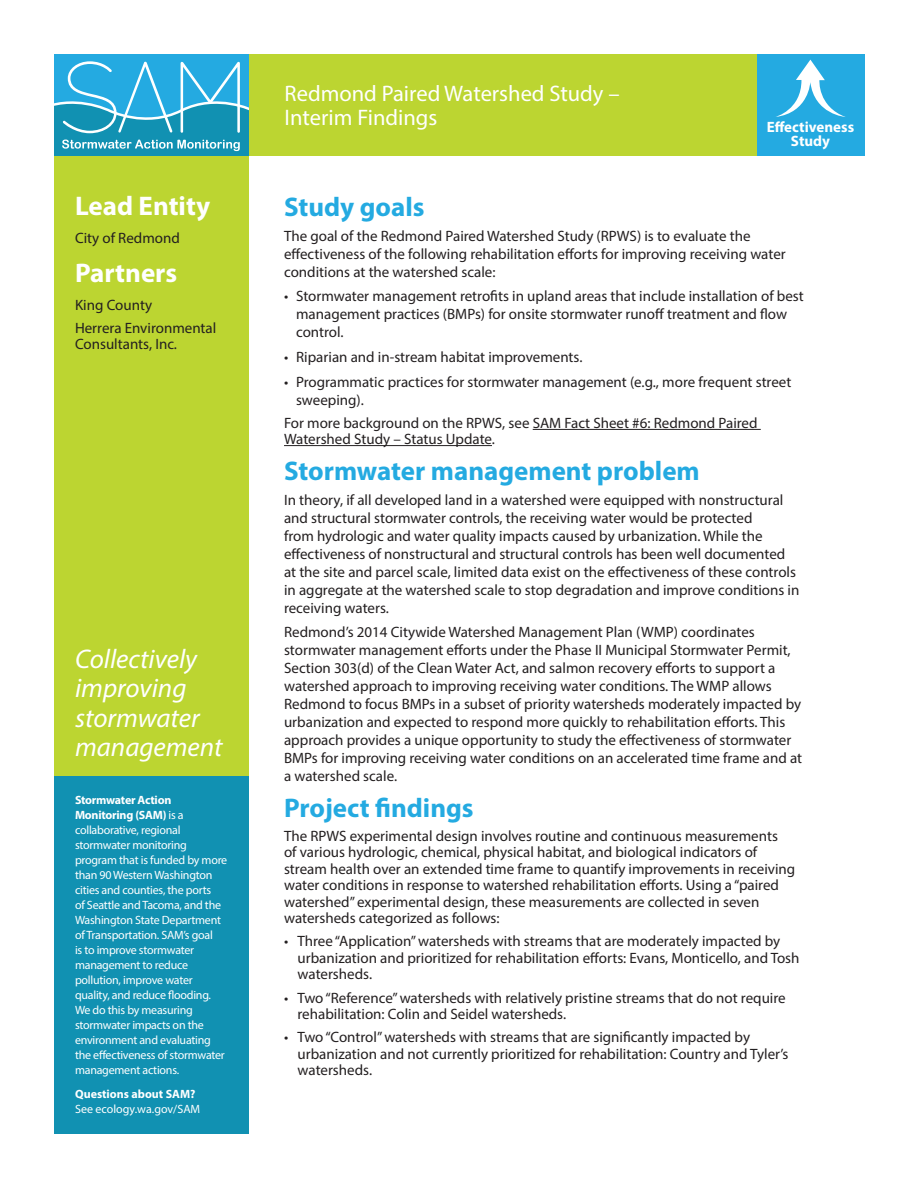
<style>
.page{position:relative;width:918px;height:1188px;background:#fff}
.page>*{position:absolute;margin:0;border:0;box-sizing:border-box;transform-origin:0 0}
.p1{font:700 27px "Myriad Pro";color:#24aae1}
.t1{font:italic 27px/29.1px "Myriad Pro";color:#fff}
.Default{font:700 27px "Myriad Pro";color:#fff}
.Default-2{font:22.5px/24px "Myriad Pro";color:#fff}
.Body_Text{font:15px/18px "Myriad Pro";color:#231f20}
.p1-2{font:15px/18px "Myriad Pro";color:#231f20}
.p2{font:15px/16.2px "Myriad Pro";color:#231f20}
.Default-3{font:700 15px/13.5px "Myriad Pro";color:#fff;text-align:center}
.t2{font:12px/15px "Myriad Pro";letter-spacing:-.02em;color:#fff}
.t3{font:12px/15px "Myriad Pro";color:#fff}
.s1{font-weight:700}
</style>
<div class="page">
<hr style="left:533px;top:429px;width:228px;height:1px;background:#231f20">
<hr style="left:284px;top:445px;width:208px;height:1px;background:#231f20">
<div style="left:243px;top:54px;width:622px;height:102px;background:#bcd531"></div>
<div style="left:55px;top:139px;width:194px;height:995px;background:#bcd531"></div>
<div style="left:55px;top:777px;width:194px;height:357px;background:#1191b2"></div>
<div style="left:757px;top:54px;width:108px;height:102px;background:#24aae1"></div>
<svg style="left:776px;top:60px;width:70px;height:57px"></svg>
<div style="left:55px;top:54px;width:194px;height:95px;background:#24aae1"></div>
<svg style="left:55px;top:61px;width:194px;height:95px"></svg>
<p class="Default" style="left:75px;top:188px;width:137px">Lead Entity</p>
<p class="p2" style="left:75px;top:229px;width:106px">City of Redmond</p>
<p class="Default" style="left:75px;top:255px;width:104px">Partners</p>
<p class="p2" style="left:75px;top:297px;width:79px">King County</p>
<p class="p2" style="left:75px;top:320px;width:143px">Herrera Environmental<br>Consultants, Inc.</p>
<p class="t1" style="left:75px;top:644px;width:149px">Collectively improving stormwater management</p>
<p class="t2" style="left:75px;top:793px;width:154px"><span class="s1">Stormwater Action<br>Monitoring (SAM)</span> is a collaborative, regional stormwater monitoring program that is funded by more than 90 Western Washington cities and counties, the ports<br>of Seattle and Tacoma, and the<br>Washington State Department of Transportation. SAM’s goal<br>is to improve stormwater management to reduce pollution, improve water quality, and reduce flooding.<br>We do this by measuring stormwater impacts on the environment and evaluating the effectiveness of stormwater management actions.</p>
<p class="t3" style="left:75px;top:1087px;width:127px"><span class="s1">Questions about SAM?<br></span>See ecology.wa.gov/SAM</p>
<p class="Default-2" style="left:285px;top:81px;width:337px">Redmond Paired Watershed Study –<br>Interim Findings</p>
<p class="Default-3" style="left:767px;top:120px;width:89px">Effectiveness<br>Study</p>
<p class="p1" style="left:284px;top:189px;width:142px">Study goals</p>
<p class="p1-2" style="left:284px;top:226px;width:503px">The goal of the Redmond Paired Watershed Study (RPWS) is to evaluate the effectiveness of the following rehabilitation efforts for improving receiving water conditions at the watershed scale:</p>
<p class="Body_Text" style="left:296px;top:287px;width:509px;text-indent:-12px">• Stormwater management retrofits in upland areas that include installation of best management practices (BMPs) for onsite stormwater runoff treatment and flow control.</p>
<p class="Body_Text" style="left:284px;top:348px;width:300px">• Riparian and in-stream habitat improvements.</p>
<p class="Body_Text" style="left:296px;top:373px;width:497px;text-indent:-12px">• Programmatic practices for stormwater management (e.g., more frequent street sweeping).</p>
<p class="Body_Text" style="left:284px;top:415px;width:475px;line-height:16.2px">For more background on the RPWS, see SAM Fact Sheet #6: Redmond Paired<br>Watershed Study – Status Update.</p>
<p class="p1" style="left:284px;top:453px;width:417px">Stormwater management problem</p>
<p class="Body_Text" style="left:284px;top:490px;width:517px">In theory, if all developed land in a watershed were equipped with nonstructural and structural stormwater controls, the receiving water would be protected<br>from hydrologic and water quality impacts caused by urbanization. While the effectiveness of nonstructural and structural controls has been well documented at the site and parcel scale, limited data exist on the effectiveness of these controls in aggregate at the watershed scale to stop degradation and improve conditions in receiving waters.</p>
<p class="Body_Text" style="left:284px;top:623px;width:520px">Redmond’s 2014 Citywide Watershed Management Plan (WMP) coordinates stormwater management efforts under the Phase II Municipal Stormwater Permit, Section 303(d) of the Clean Water Act, and salmon recovery efforts to support a watershed approach to improving receiving water conditions. The WMP allows Redmond to focus BMPs in a subset of priority watersheds moderately impacted by urbanization and expected to respond more quickly to rehabilitation efforts. This approach provides a unique opportunity to study the effectiveness of stormwater BMPs for improving receiving water conditions on an accelerated time frame and at a watershed scale.</p>
<p class="p1" style="left:284px;top:791px;width:191px">Project findings</p>
<p class="Body_Text" style="left:284px;top:827px;width:513px;line-height:16.5px">The RPWS experimental design involves routine and continuous measurements<br>of various hydrologic, chemical, physical habitat, and biological indicators of stream health over an extended time frame to quantify improvements in receiving water conditions in response to watershed rehabilitation efforts. Using a “paired watershed” experimental design, these measurements are collected in seven watersheds categorized as follows:</p>
<p class="Body_Text" style="left:298px;top:933px;width:504px;line-height:16.5px;text-indent:-14px">• Three “Application” watersheds with streams that are moderately impacted by urbanization and prioritized for rehabilitation efforts: Evans, Monticello, and Tosh watersheds.</p>
<p class="Body_Text" style="left:298px;top:989px;width:490px;line-height:16.5px;text-indent:-14px">• Two “Reference” watersheds with relatively pristine streams that do not require rehabilitation: Colin and Seidel watersheds.</p>
<p class="Body_Text" style="left:298px;top:1029px;width:492px;line-height:16.5px;text-indent:-14px">• Two “Control” watersheds with streams that are significantly impacted by urbanization and not currently prioritized for rehabilitation: Country and Tyler’s watersheds.</p>
</div>
